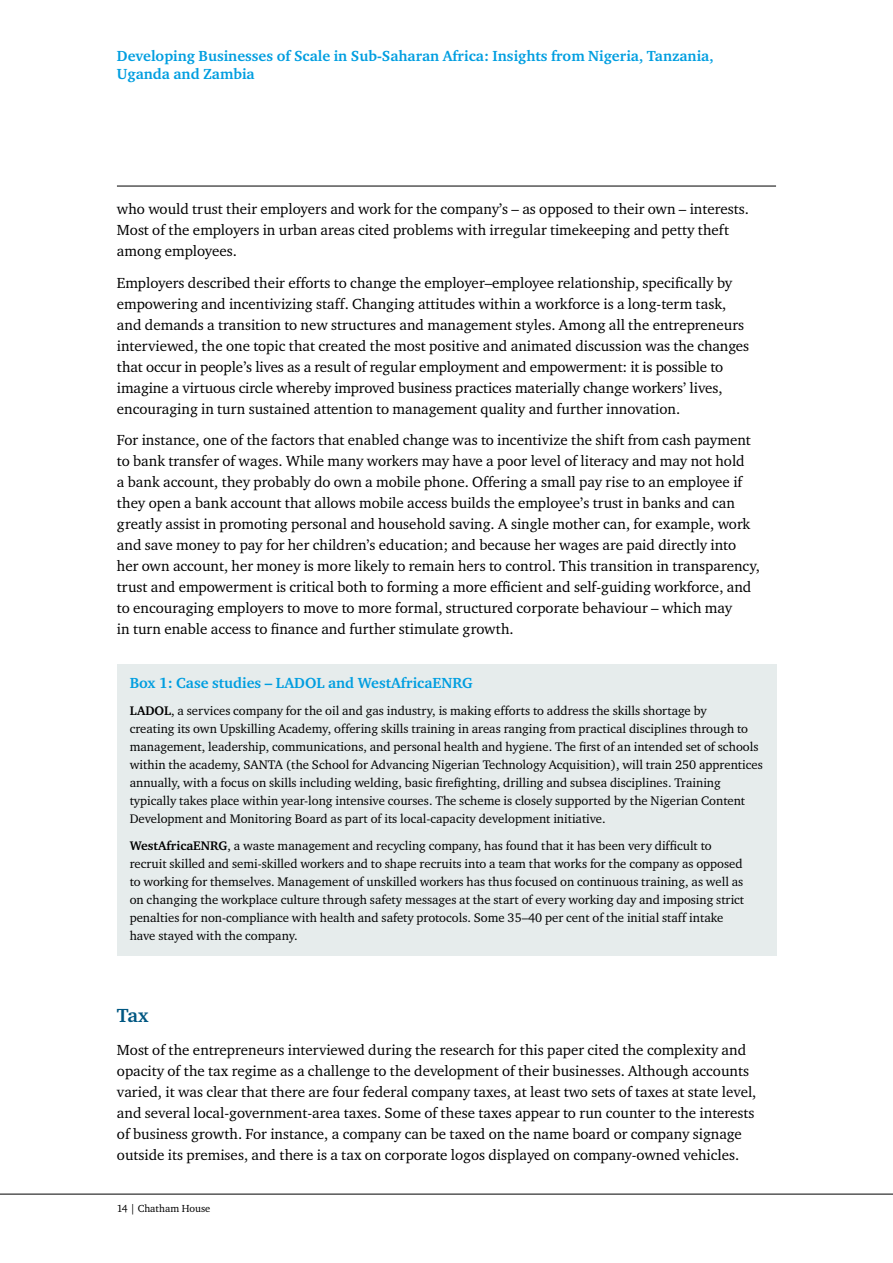
<style>
.page{position:relative;width:893px;height:1263px;background:#fff}
.page>*{position:absolute;margin:0;border:0;box-sizing:border-box;transform-origin:0 0}
.t1{font:700 19.5px "Charter ITC";color:#005782}
.t2{font:15px/21px "Charter ITC";color:#000}
.t3{font:700 15px/18px "Charter ITC";color:#009ee0}
.t4{font:12.75px/18px "Charter ITC";color:#000}
.t5{font:10.5px "Charter ITC";color:#000}
.s1{font-weight:700}
</style>
<div class="page">
<hr style="left:117px;top:186px;width:659px;height:1px;background:#000">
<hr style="left:0;top:1194px;width:893px;height:1px;background:#000">
<div style="left:117px;top:664px;width:659px;height:40px;background:#e6ecec"></div>
<div style="left:117px;top:692px;width:659px;height:148px;background:#e6ecec"></div>
<div style="left:117px;top:827px;width:659px;height:128px;background:#e6ecec"></div>
<p class="t3" style="left:117px;top:47px;width:598px">Developing Businesses of Scale in Sub-Saharan Africa: Insights from Nigeria, Tanzania,<br>Uganda and Zambia</p>
<p class="t2" style="left:117px;top:198px;width:633px">who would trust their employers and work for the company’s – as opposed to their own – interests.<br>Most of the employers in urban areas cited problems with irregular timekeeping and petty theft among employees.</p>
<p class="t2" style="left:117px;top:272px;width:634px">Employers described their efforts to change the employer–employee relationship, specifically by empowering and incentivizing staff. Changing attitudes within a workforce is a long-term task, and demands a transition to new structures and management styles. Among all the entrepreneurs interviewed, the one topic that created the most positive and animated discussion was the changes that occur in people’s lives as a result of regular employment and empowerment: it is possible to imagine a virtuous circle whereby improved business practices materially change workers’ lives, encouraging in turn sustained attention to management quality and further innovation.</p>
<p class="t2" style="left:117px;top:429px;width:644px">For instance, one of the factors that enabled change was to incentivize the shift from cash payment to bank transfer of wages. While many workers may have a poor level of literacy and may not hold<br>a bank account, they probably do own a mobile phone. Offering a small pay rise to an employee if they open a bank account that allows mobile access builds the employee’s trust in banks and can greatly assist in promoting personal and household saving. A single mother can, for example, work and save money to pay for her children’s education; and because her wages are paid directly into her own account, her money is more likely to remain hers to control. This transition in transparency, trust and empowerment is critical both to forming a more efficient and self-guiding workforce, and to encouraging employers to move to more formal, structured corporate behaviour – which may<br>in turn enable access to finance and further stimulate growth.</p>
<p class="t3" style="left:130px;top:674px;width:344px">Box 1: Case studies – LADOL and WestAfricaENRG</p>
<p class="t4" style="left:130px;top:701px;width:635px"><span class="s1">LADOL</span>, a services company for the oil and gas industry, is making efforts to address the skills shortage by<br>creating its own Upskilling Academy, offering skills training in areas ranging from practical disciplines through to management, leadership, communications, and personal health and hygiene. The first of an intended set of schools within the academy, SANTA (the School for Advancing Nigerian Technology Acquisition), will train 250 apprentices annually, with a focus on skills including welding, basic firefighting, drilling and subsea disciplines. Training typically takes place within year-long intensive courses. The scheme is closely supported by the Nigerian Content Development and Monitoring Board as part of its local-capacity development initiative.</p>
<p class="t4" style="left:130px;top:836px;width:616px"><span class="s1">WestAfricaENRG</span>, a waste management and recycling company, has found that it has been very difficult to recruit skilled and semi-skilled workers and to shape recruits into a team that works for the company as opposed to working for themselves. Management of unskilled workers has thus focused on continuous training, as well as on changing the workplace culture through safety messages at the start of every working day and imposing strict penalties for non-compliance with health and safety protocols. Some 35–40 per cent of the initial staff intake have stayed with the company.</p>
<h1 class="t1" style="left:117px;top:1003px;width:33px">Tax</h1>
<p class="t2" style="left:117px;top:1039px;width:641px">Most of the entrepreneurs interviewed during the research for this paper cited the complexity and opacity of the tax regime as a challenge to the development of their businesses. Although accounts varied, it was clear that there are four federal company taxes, at least two sets of taxes at state level, and several local-government-area taxes. Some of these taxes appear to run counter to the interests of business growth. For instance, a company can be taxed on the name board or company signage outside its premises, and there is a tax on corporate logos displayed on company-owned vehicles.</p>
<p class="t5" style="left:117px;top:1202px;width:95px">14 | Chatham House</p>
</div>
